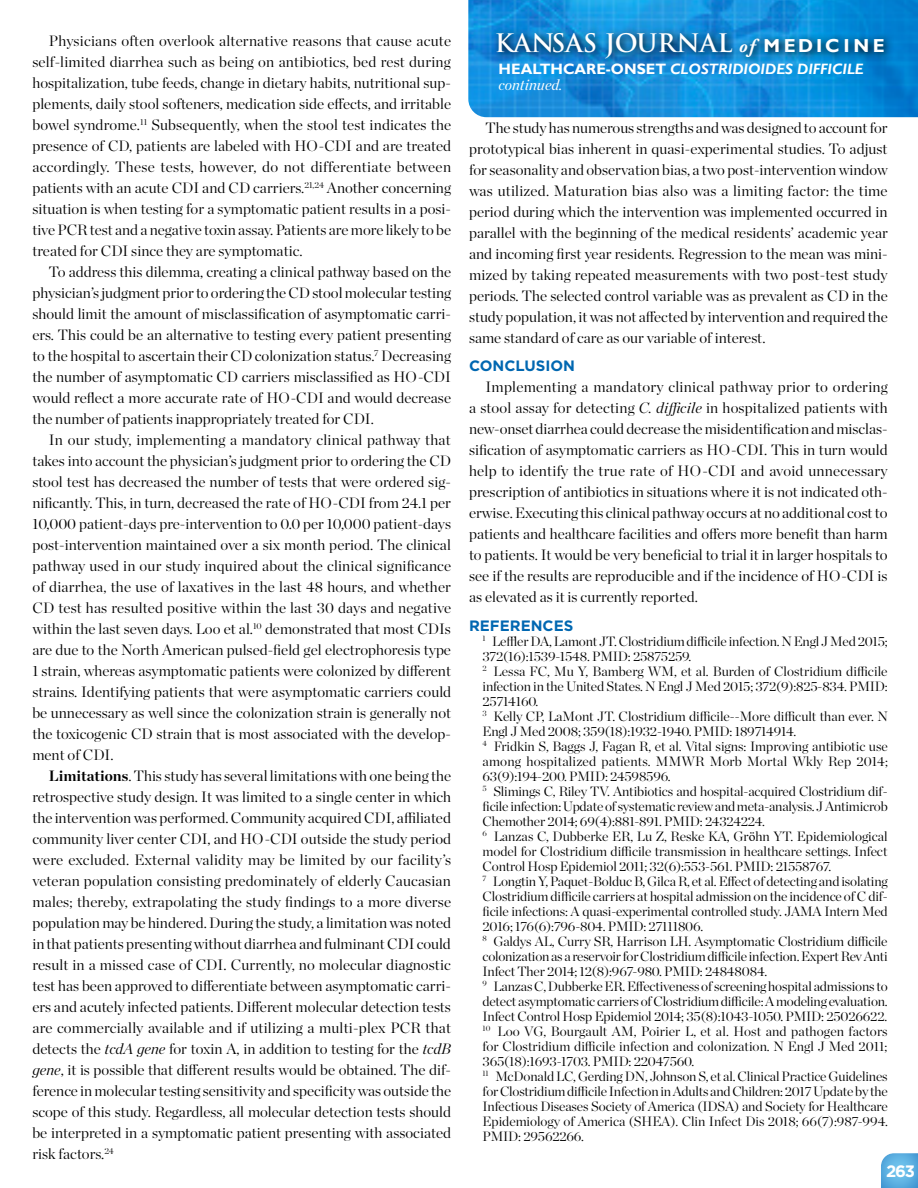
<style>
.page{position:relative;width:918px;height:1188px;background:#fff}
.page>*{position:absolute;margin:0;border:0;box-sizing:border-box;transform-origin:0 0}
.t1{font:700 24.9px "Trajan Pro";color:#fff}
.t2{font:700 16.5px "Gotham";color:#fff}
.t3{font:300 15px/21px "Chronicle Display";color:#000;text-align:justify}
.t4{font:italic 700 15px "Gill Sans";color:#fff}
.t5{font:700 15px "Gotham";color:#0067b1}
.t6{font:italic 15px "Chronicle Display";color:#fff}
.t7{font:300 13.5px/15px "Chronicle Display";letter-spacing:-.01em;color:#000;text-align:justify}
.s1{font-weight:700}
.s2{font-style:italic}
.s3{font-family:"Adobe Garamond Pro";font-style:italic;font-size:18.75px}
.s4{font-family:"Gill Sans";font-size:18.75px}
.s5{font-style:normal}
.s6{font-family:"Times New Roman";font-weight:400}
</style>
<div class="page">
<img style="left:468px;top:0;width:450px;height:117px">
<svg style="left:492px;top:27px;width:402px;height:41px;background:#107abd"></svg>
<svg style="left:881px;top:1153px;width:37px;height:35px"></svg>
<p class="t3" style="left:32px;top:29px;width:420px;text-indent:17px">Physicians often overlook alternative reasons that cause acute self-limited diarrhea such as being on antibiotics, bed rest during hospitalization, tube feeds, change in dietary habits, nutritional sup&shy;plements, daily stool softeners, medication side effects, and irritable bowel syndrome.<sup>11</sup> Subsequently, when the stool test indicates the presence of CD, patients are labeled with HO-CDI and are treated accordingly. These tests, however, do not differentiate between patients with an acute CDI and CD carriers.<sup>21,24</sup> Another concerning situation is when testing for a symptomatic patient results in a posi&shy;tive PCR test and a negative toxin assay. Patients are more likely to be treated for CDI since they are symptomatic.</p>
<p class="t3" style="left:32px;top:260px;width:420px;text-indent:17px">To address this dilemma, creating a clinical pathway based on the physician’s judgment prior to ordering the CD stool molecular testing should limit the amount of misclassification of asymptomatic carri&shy;ers. This could be an alternative to testing every patient presenting to the hospital to ascertain their CD colonization status.<sup>7</sup> Decreasing the number of asymptomatic CD carriers misclassified as HO-CDI would reflect a more accurate rate of HO-CDI and would decrease the number of patients inappropriately treated for CDI.</p>
<p class="t3" style="left:32px;top:428px;width:420px;text-indent:17px">In our study, implementing a mandatory clinical pathway that takes into account the physician’s judgment prior to ordering the CD stool test has decreased the number of tests that were ordered sig&shy;nificantly. This, in turn, decreased the rate of HO-CDI from 24.1 per 10,000 patient-days pre-intervention to 0.0 per 10,000 patient-days post-intervention maintained over a six month period. The clinical pathway used in our study inquired about the clinical significance of diarrhea, the use of laxatives in the last 48 hours, and whether CD test has resulted positive within the last 30 days and negative within the last seven days. Loo et al.<sup>10</sup> demonstrated that most CDIs are due to the North American pulsed-field gel electrophoresis type 1 strain, whereas asymptomatic patients were colonized by different strains. Identifying patients that were asymptomatic carriers could be unnecessary as well since the colonization strain is generally not the toxicogenic CD strain that is most associated with the develop&shy;ment of CDI.</p>
<p class="t3" style="left:32px;top:764px;width:420px;text-indent:17px"><span class="s1">Limitations</span>. This study has several limitations with one being the retrospective study design. It was limited to a single center in which the intervention was performed. Community acquired CDI, affiliated community liver center CDI, and HO-CDI outside the study period were excluded. External validity may be limited by our facility’s veteran population consisting predominately of elderly Caucasian males; thereby, extrapolating the study findings to a more diverse population may be hindered. During the study, a limitation was noted in that patients presenting without diarrhea and fulminant CDI could result in a missed case of CDI. Currently, no molecular diagnostic test has been approved to differentiate between asymptomatic carri&shy;ers and acutely infected patients. Different molecular detection tests are commercially available and if utilizing a multi-plex PCR that detects the <span class="s2">tcdA gene</span> for toxin A, in addition to testing for the <span class="s2">tcdB gene</span>, it is possible that different results would be obtained. The dif&shy;ference in molecular testing sensitivity and specificity was outside the scope of this study. Regardless, all molecular detection tests should be interpreted in a symptomatic patient presenting with associated risk factors.<sup>24</sup></p>
<p class="t1" style="left:495px;top:28px;width:391px">KANSAS JOURNAL <span class="s3">of</span> <span class="s4">M EDIC I N E</span></p>
<p class="t4" style="left:499px;top:60px;width:367px"><span class="s5">HEALTHCARE-ONSET</span> CLOSTRIDIOIDES DIFFICILE</p>
<p class="t6" style="left:499px;top:73px;width:65px">continued.</p>
<p class="t3" style="left:469px;top:116px;width:420px;text-indent:17px">The study has numerous strengths and was designed to account for prototypical bias inherent in quasi-experimental studies. To adjust for seasonality and observation bias, a two post-intervention window was utilized. Maturation bias also was a limiting factor: the time period during which the intervention was implemented occurred in parallel with the beginning of the medical residents’ academic year and incoming first year residents. Regression to the mean was mini&shy;mized by taking repeated measurements with two post-test study periods. The selected control variable was as prevalent as CD in the study population, it was not affected by intervention and required the same standard of care as our variable of interest.</p>
<p class="t5" style="left:469px;top:356px;width:108px">CONCLUSION</p>
<p class="t3" style="left:469px;top:376px;width:420px;text-indent:17px">Implementing a mandatory clinical pathway prior to ordering a stool assay for detecting <span class="s2">C. difficile</span> in hospitalized patients with new-onset diarrhea could decrease the misidentification and misclas&shy;sification of asymptomatic carriers as HO-CDI. This in turn would help to identify the true rate of HO-CDI and avoid unnecessary prescription of antibiotics in situations where it is not indicated oth&shy;erwise. Executing this clinical pathway occurs at no additional cost to patients and healthcare facilities and offers more benefit than harm to patients. It would be very beneficial to trial it in larger hospitals to see if the results are reproducible and if the incidence of HO-CDI is as elevated as it is currently reported.</p>
<p class="t5" style="left:469px;top:616px;width:106px">REFERENCES</p>
<p class="t7" style="left:483px;top:633px;width:407px"><sup>1</sup> Leffler DA, Lamont JT. Clostridium difficile infection. N Engl J Med 2015;<br>372(16):1539-1548. PMID: 25875259.</p>
<p class="t7" style="left:483px;top:663px;width:407px"><sup>2</sup> Lessa FC, Mu Y, Bamberg WM, et al. Burden of Clostridium difficile infection in the United States. N Engl J Med 2015; 372(9):825-834. PMID:<br>25714160.</p>
<p class="t7" style="left:483px;top:708px;width:407px"><sup>3</sup> Kelly CP, LaMont JT. Clostridium difficile--More difficult than ever. N<br>Engl J Med 2008; 359(18):1932-1940. PMID: 189714914.</p>
<p class="t7" style="left:483px;top:738px;width:407px"><sup>4</sup> Fridkin S, Baggs J, Fagan R, et al. Vital signs: Improving antibiotic use among hospitalized patients. MMWR Morb Mortal Wkly Rep 2014; 63(9):194-200. PMID: 24598596.</p>
<p class="t7" style="left:483px;top:783px;width:407px"><sup>5</sup> Slimings C, Riley TV. Antibiotics and hospital-acquired Clostridium dif&shy;ficile infection: Update of systematic review and meta-analysis. J Antimicrob Chemother 2014; 69(4):881-891. PMID: 24324224.</p>
<p class="t7" style="left:483px;top:828px;width:407px"><sup>6</sup> Lanzas C, Dubberke ER, Lu Z, Reske KA, Gr<span class="s6">ӧ</span>hn YT. Epidemiological model for Clostridium difficile transmission in healthcare settings. Infect Control Hosp Epidemiol 2011; 32(6):553-561. PMID: 21558767.</p>
<p class="t7" style="left:483px;top:873px;width:407px"><sup>7</sup> Longtin Y, Paquet-Bolduc B, Gilca R, et al. Effect of detecting and isolating Clostridium difficile carriers at hospital admission on the incidence of C dif&shy;ficile infections: A quasi-experimental controlled study. JAMA Intern Med 2016; 176(6):796-804. PMID: 27111806.</p>
<p class="t7" style="left:483px;top:933px;width:407px"><sup>8</sup> Galdys AL, Curry SR, Harrison LH. Asymptomatic Clostridium difficile colonization as a reservoir for Clostridium difficile infection. Expert Rev Anti Infect Ther 2014; 12(8):967-980. PMID: 24848084.</p>
<p class="t7" style="left:483px;top:978px;width:407px"><sup>9</sup> Lanzas C, Dubberke ER. Effectiveness of screening hospital admissions to detect asymptomatic carriers of Clostridium difficile: A modeling evaluation.<br>Infect Control Hosp Epidemiol 2014; 35(8):1043-1050. PMID: 25026622.</p>
<p class="t7" style="left:483px;top:1023px;width:407px"><sup>10</sup> Loo VG, Bourgault AM, Poirier L, et al. Host and pathogen factors for Clostridium difficile infection and colonization. N Engl J Med 2011; 365(18):1693-1703. PMID: 22047560.</p>
<p class="t7" style="left:483px;top:1068px;width:407px"><sup>11</sup> McDonald LC, Gerding DN, Johnson S, et al. Clinical Practice Guidelines for Clostridium difficile Infection in Adults and Children: 2017 Update by the Infectious Diseases Society of America (IDSA) and Society for Healthcare Epidemiology of America (SHEA). Clin Infect Dis 2018; 66(7):987-994.<br>PMID: 29562266.</p>
<p class="t2" style="left:886px;top:1160px;width:30px">263</p>
</div>
